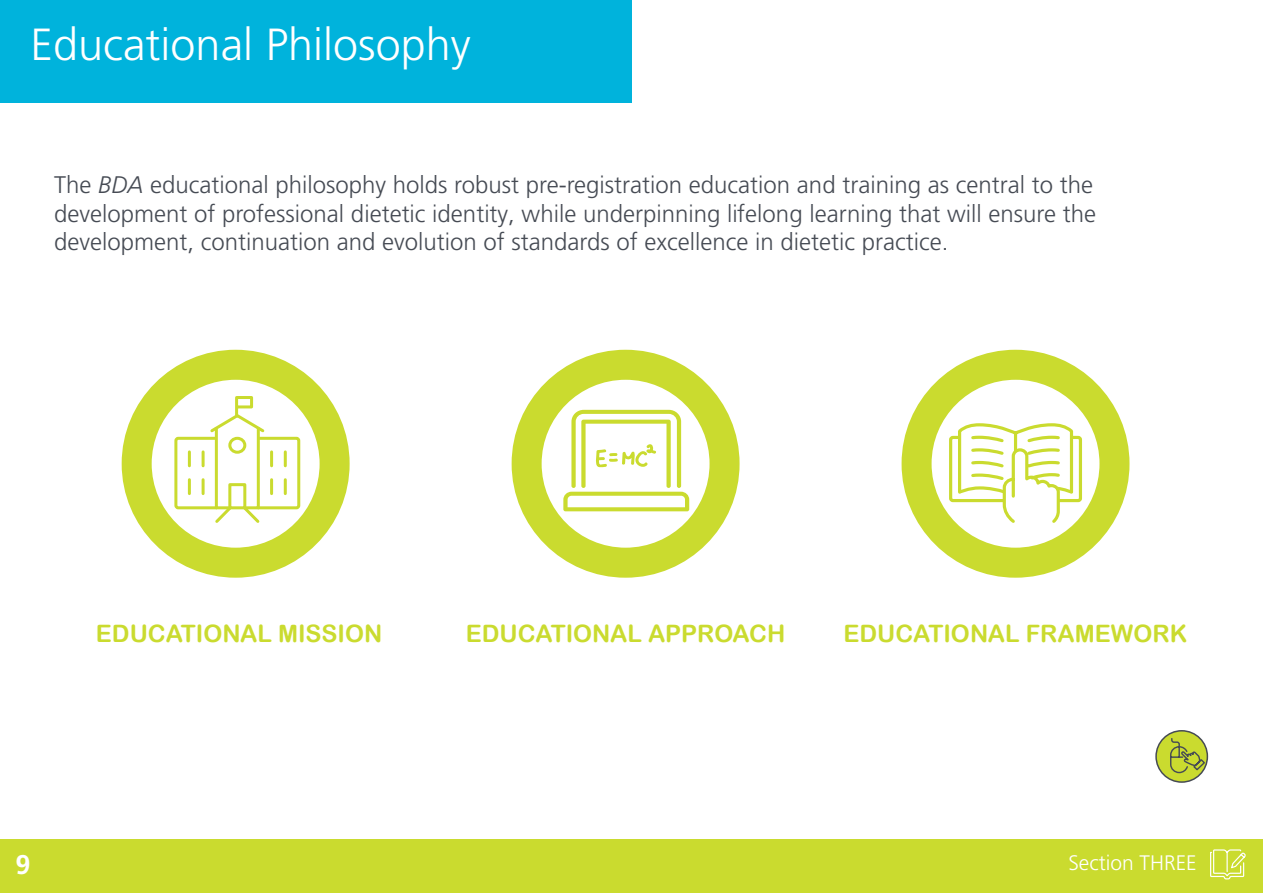
<style>
.page{position:relative;width:1263px;height:893px;background:#fff}
.page>*{position:absolute;margin:0;border:0;box-sizing:border-box;transform-origin:0 0}
.t1{font:300 45px "Frutiger LT Pro";color:#fff}
.t2{font:700 27px "Frutiger LT Pro";color:#fff}
.t3{font:300 24px/28.8px "Frutiger LT Pro";color:#464b54}
.t4{font:24px "Arial Rounded MT Bold";color:#cadb2f}
.t5{font:300 21px "Frutiger LT Pro";color:#fff}
.s1{font-style:italic}
</style>
<div class="page">
<div style="left:0;top:839px;width:1263px;height:54px;background:#cadb2f"></div>
<div style="left:122px;top:350px;width:228px;height:228px;border:30px solid #cadb2f;border-radius:50%"></div>
<div style="left:0;top:0;width:631px;height:102px;background:#00b3dc"></div>
<div style="left:512px;top:350px;width:227px;height:228px;border:30px solid #cadb2f;border-radius:50%"></div>
<div style="left:901px;top:350px;width:228px;height:228px;border:30px solid #cadb2f;border-radius:50%"></div>
<svg style="left:947px;top:423px;width:136px;height:103px"></svg>
<svg style="left:173px;top:394px;width:129px;height:132px"></svg>
<div style="left:215px;top:426px;width:45px;height:83px;border:3px solid #cadb2f"></div>
<svg style="left:563px;top:410px;width:126px;height:101px"></svg>
<svg style="left:1210px;top:849px;width:36px;height:31px"></svg>
<div style="left:1156px;top:731px;width:51px;height:51px;background:#cadb2f;border-radius:50%"></div>
<div style="left:1155px;top:730px;width:53px;height:53px;border:2px solid #464b54;border-radius:50%"></div>
<svg style="left:1170px;top:737px;width:36px;height:37px"></svg>
<p class="t1" style="left:31px;top:18px;width:442px">Educational Philosophy</p>
<p class="t3" style="left:54px;top:170px;width:1043px">The <span class="s1">BDA</span> educational philosophy holds robust pre-registration education and training as central to the development of professional dietetic identity, while underpinning lifelong learning that will ensure the development, continuation and evolution of standards of excellence in dietetic practice.</p>
<p class="t4" style="left:96px;top:619px;width:288px">EDUCATIONAL MISSION</p>
<p class="t4" style="left:466px;top:619px;width:321px">EDUCATIONAL APPROACH</p>
<p class="t4" style="left:843px;top:619px;width:345px">EDUCATIONAL FRAMEWORK</p>
<p class="t2" style="left:16px;top:848px;width:17px">9</p>
<p class="t5" style="left:1068px;top:851px;width:130px">Section THREE</p>
</div>
